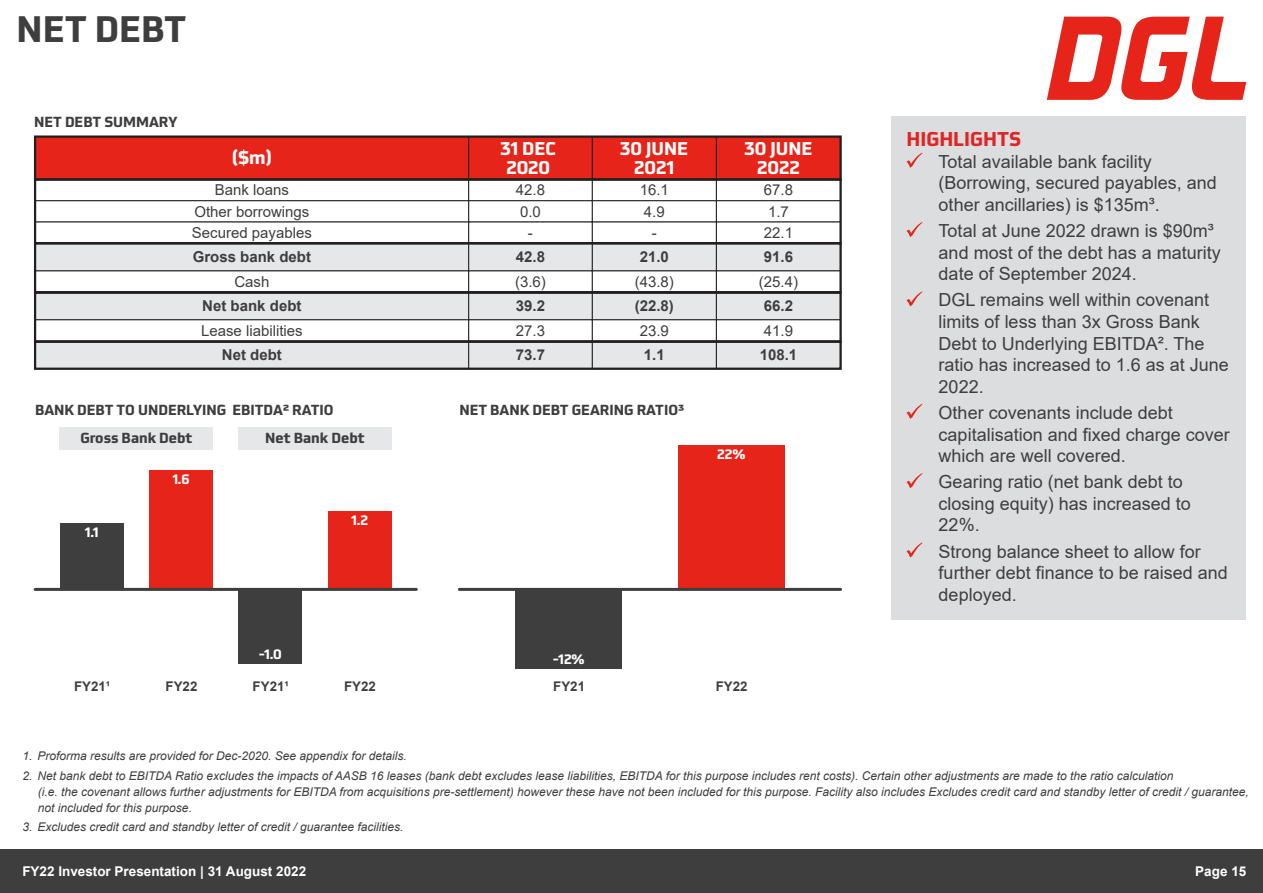
<style>
.page{position:relative;width:1263px;height:893px;background:#fff}
.page>*{position:absolute;margin:0;border:0;box-sizing:border-box;transform-origin:0 0}
.t1{font:700 36px "Utility Pro";color:#3e3e3f}
.t2{font:700 19.5px "Utility Pro";color:#e02525}
.t3{font:18px/21.6px "Arial";color:#3e3e3f}
.t4{font:700 18px/18.9px "Utility Pro";color:#fff;text-align:center}
.t5{font:15px/21.3px "Arial";color:#3e3e3f}
.t6{font:700 15px "Arial";color:#3e3e3f}
.t7{font:700 14.25px "Utility Pro";color:#3e3e3f}
.t8{font:700 13.5px "Arial";color:#fff}
.t9{font:700 13.35px "Arial";color:#3e3e3f}
.t10{font:700 13.35px "Utility Pro";color:#fff}
.t11{font:italic 12px/16.2px "Arial";color:#3e3e3f}
</style>
<div class="page">
<div style="left:0;top:849px;width:1263px;height:44px;background:#3e3e3f"></div>
<svg style="left:1047px;top:17px;width:199px;height:83px"></svg>
<div style="left:891px;top:117px;width:355px;height:503px;background:#dcdddf"></div>
<svg style="left:906px;top:153px;width:16px;height:15px"></svg>
<svg style="left:906px;top:291px;width:16px;height:15px"></svg>
<svg style="left:906px;top:222px;width:16px;height:15px"></svg>
<svg style="left:906px;top:473px;width:16px;height:15px"></svg>
<svg style="left:906px;top:404px;width:16px;height:15px"></svg>
<svg style="left:906px;top:542px;width:16px;height:15px"></svg>
<div style="left:35px;top:136px;width:434px;height:44px;background:#e72419"></div>
<div style="left:592px;top:136px;width:125px;height:44px;background:#e72419"></div>
<div style="left:468px;top:136px;width:125px;height:44px;background:#e72419;border:1px solid #231f20"></div>
<div style="left:35px;top:243px;width:434px;height:28px;background:#e6e7e9;border:1px solid #231f20"></div>
<div style="left:592px;top:243px;width:125px;height:28px;background:#e6e7e9;border:1px solid #231f20"></div>
<div style="left:468px;top:243px;width:125px;height:28px;background:#e6e7e9;border:1px solid #231f20"></div>
<div style="left:468px;top:179px;width:125px;height:22px;background:#fff;border:1px solid #231f20"></div>
<div style="left:35px;top:200px;width:434px;height:22px;background:#fff;border:1px solid #231f20"></div>
<div style="left:592px;top:200px;width:125px;height:22px;background:#fff;border:1px solid #231f20"></div>
<div style="left:468px;top:200px;width:125px;height:22px;background:#fff;border:1px solid #231f20"></div>
<div style="left:716px;top:136px;width:125px;height:44px;background:#e72419;border:1px solid #231f20"></div>
<div style="left:716px;top:243px;width:125px;height:28px;background:#e6e7e9;border:1px solid #231f20"></div>
<div style="left:35px;top:292px;width:434px;height:28px;background:#e6e7e9"></div>
<div style="left:592px;top:292px;width:125px;height:28px;background:#e6e7e9"></div>
<div style="left:468px;top:292px;width:125px;height:28px;background:#e6e7e9;border:1px solid #231f20"></div>
<div style="left:716px;top:292px;width:125px;height:28px;background:#e6e7e9"></div>
<div style="left:35px;top:341px;width:434px;height:28px;background:#e6e7e9"></div>
<div style="left:592px;top:341px;width:125px;height:28px;background:#e6e7e9"></div>
<div style="left:468px;top:341px;width:125px;height:28px;background:#e6e7e9;border:1px solid #231f20"></div>
<div style="left:716px;top:341px;width:125px;height:28px;background:#e6e7e9;border:1px solid #231f20"></div>
<div style="left:35px;top:319px;width:434px;height:22px;background:#fff;border:1px solid #231f20"></div>
<div style="left:592px;top:319px;width:125px;height:22px;background:#fff;border:1px solid #231f20"></div>
<div style="left:468px;top:319px;width:125px;height:22px;background:#fff;border:1px solid #231f20"></div>
<div style="left:716px;top:319px;width:125px;height:22px;background:#fff;border:1px solid #231f20"></div>
<div style="left:716px;top:200px;width:125px;height:22px;background:#fff;border:1px solid #231f20"></div>
<div style="left:34px;top:135px;width:808px;height:46px;border:2px solid #231f20"></div>
<div style="left:34px;top:178px;width:808px;height:66px;border:2px solid #231f20"></div>
<div style="left:34px;top:242px;width:808px;height:51px;border:2px solid #231f20"></div>
<div style="left:34px;top:292px;width:808px;height:51px;border:2px solid #231f20"></div>
<div style="left:34px;top:340px;width:808px;height:30px;border:2px solid #231f20"></div>
<div style="left:60px;top:523px;width:64px;height:66px;background:#3e3e3f"></div>
<div style="left:149px;top:470px;width:64px;height:119px;background:#e72419"></div>
<div style="left:238px;top:589px;width:64px;height:75px;background:#3e3e3f"></div>
<div style="left:328px;top:511px;width:63px;height:78px;background:#e72419"></div>
<hr style="left:35px;top:588px;width:381px;height:3px;background:#3e3e3f">
<div style="left:60px;top:427px;width:153px;height:23px;background:#e6e7e9"></div>
<div style="left:238px;top:427px;width:153px;height:23px;background:#e6e7e9"></div>
<div style="left:515px;top:589px;width:107px;height:80px;background:#3e3e3f"></div>
<div style="left:678px;top:445px;width:106px;height:144px;background:#e72419"></div>
<hr style="left:459px;top:588px;width:381px;height:3px;background:#3e3e3f">
<h1 class="t1" style="left:17px;top:-1px;width:171px">NET DEBT</h1>
<p class="t7" style="left:34px;top:110px;width:145px">NET DEBT SUMMARY</p>
<h3 class="t4" style="left:501px;top:137px;width:57px">31 DEC<br>2020</h3>
<h3 class="t4" style="left:232px;top:146px;width:42px">($m)</h3>
<h3 class="t4" style="left:620px;top:137px;width:70px">30 JUNE<br>2021</h3>
<h3 class="t4" style="left:744px;top:137px;width:70px">30 JUNE<br>2022</h3>
<p class="t5" style="left:215px;top:179px;width:76px">Bank loans</p>
<p class="t5" style="left:516px;top:179px;width:31px">42.8</p>
<p class="t5" style="left:640px;top:179px;width:31px">16.1</p>
<p class="t5" style="left:764px;top:179px;width:31px">67.8</p>
<p class="t5" style="left:194px;top:201px;width:117px">Other borrowings</p>
<p class="t5" style="left:520px;top:201px;width:22px">0.0</p>
<p class="t5" style="left:644px;top:201px;width:22px">4.9</p>
<p class="t5" style="left:192px;top:222px;width:122px">Secured payables</p>
<p class="t5" style="left:528px;top:222px;width:6px">-</p>
<p class="t5" style="left:652px;top:222px;width:6px">-</p>
<p class="t5" style="left:764px;top:201px;width:31px">1.7<br>22.1</p>
<p class="t6" style="left:193px;top:247px;width:120px">Gross bank debt</p>
<p class="t6" style="left:516px;top:247px;width:31px">42.8</p>
<p class="t6" style="left:640px;top:247px;width:31px">21.0</p>
<p class="t6" style="left:764px;top:247px;width:31px">91.6</p>
<p class="t5" style="left:234px;top:271px;width:37px">Cash</p>
<p class="t5" style="left:515px;top:271px;width:32px">(3.6)</p>
<p class="t5" style="left:635px;top:271px;width:41px">(43.8)</p>
<p class="t5" style="left:759px;top:271px;width:41px">(25.4)</p>
<p class="t6" style="left:202px;top:295px;width:101px">Net bank debt</p>
<p class="t6" style="left:516px;top:295px;width:31px">39.2</p>
<p class="t6" style="left:635px;top:295px;width:41px">(22.8)</p>
<p class="t6" style="left:764px;top:295px;width:31px">66.2</p>
<p class="t6" style="left:222px;top:344px;width:61px">Net debt</p>
<p class="t6" style="left:516px;top:344px;width:31px">73.7</p>
<p class="t6" style="left:644px;top:344px;width:22px">1.1</p>
<p class="t6" style="left:760px;top:344px;width:39px">108.1</p>
<p class="t5" style="left:201px;top:320px;width:103px">Lease liabilities</p>
<p class="t5" style="left:516px;top:320px;width:31px">27.3</p>
<p class="t5" style="left:640px;top:320px;width:31px">23.9</p>
<p class="t5" style="left:764px;top:320px;width:31px">41.9</p>
<p class="t7" style="left:35px;top:398px;width:300px">BANK DEBT TO UNDERLYING EBITDA2 RATIO</p>
<p class="t7" style="left:80px;top:426px;width:113px">Gross Bank Debt</p>
<p class="t7" style="left:265px;top:426px;width:101px">Net Bank Debt</p>
<p class="t10" style="left:85px;top:521px;width:15px">1.1</p>
<p class="t10" style="left:172px;top:468px;width:19px">1.6</p>
<p class="t9" style="left:74px;top:676px;width:38px">FY21¹</p>
<p class="t9" style="left:166px;top:676px;width:33px">FY22</p>
<p class="t10" style="left:259px;top:643px;width:25px">-1.0</p>
<p class="t10" style="left:351px;top:509px;width:18px">1.2</p>
<p class="t9" style="left:253px;top:676px;width:38px">FY21¹</p>
<p class="t9" style="left:344px;top:676px;width:33px">FY22</p>
<p class="t7" style="left:459px;top:398px;width:226px">NET BANK DEBT GEARING RATIO3</p>
<p class="t10" style="left:717px;top:443px;width:30px">22%</p>
<p class="t10" style="left:553px;top:648px;width:33px">-12%</p>
<p class="t9" style="left:553px;top:676px;width:33px">FY21</p>
<p class="t9" style="left:716px;top:676px;width:33px">FY22</p>
<h2 class="t2" style="left:906px;top:123px;width:116px">HIGHLIGHTS</h2>
<h3 class="t3" style="left:939px;top:151px;width:280px">Total available bank facility (Borrowing, secured payables, and other ancillaries) is $135m³.</h3>
<h3 class="t3" style="left:939px;top:220px;width:284px">Total at June 2022 drawn is $90m³ and most of the debt has a maturity date of September 2024.</h3>
<h3 class="t3" style="left:939px;top:289px;width:292px">DGL remains well within covenant limits of less than 3x Gross Bank<br>Debt to Underlying EBITDA². The ratio has increased to 1.6 as at June<br>2022.</h3>
<h3 class="t3" style="left:939px;top:402px;width:293px">Other covenants include debt capitalisation and fixed charge cover which are well covered.</h3>
<h3 class="t3" style="left:939px;top:471px;width:254px">Gearing ratio (net bank debt to closing equity) has increased to<br>22%.</h3>
<h3 class="t3" style="left:939px;top:540px;width:291px">Strong balance sheet to allow for further debt finance to be raised and deployed.</h3>
<p class="t11" style="left:23px;top:748px;width:386px">1. Proforma results are provided for Dec-2020. See appendix for details.</p>
<p class="t11" style="left:38px;top:767px;width:1212px;text-indent:-15px">2. Net bank debt to EBITDA Ratio excludes the impacts of AASB 16 leases (bank debt excludes lease liabilities, EBITDA for this purpose includes rent costs). Certain other adjustments are made to the ratio calculation<br>(i.e. the covenant allows further adjustments for EBITDA from acquisitions pre-settlement) however these have not been included for this purpose. Facility also includes Excludes credit card and standby letter of credit / guarantee, not included for this purpose.</p>
<p class="t11" style="left:23px;top:819px;width:382px">3. Excludes credit card and standby letter of credit / guarantee facilities.</p>
<p class="t8" style="left:22px;top:862px;width:285px">FY22 Investor Presentation | 31 August 2022</p>
<p class="t8" style="left:1195px;top:862px;width:53px">Page 15</p>
</div>
